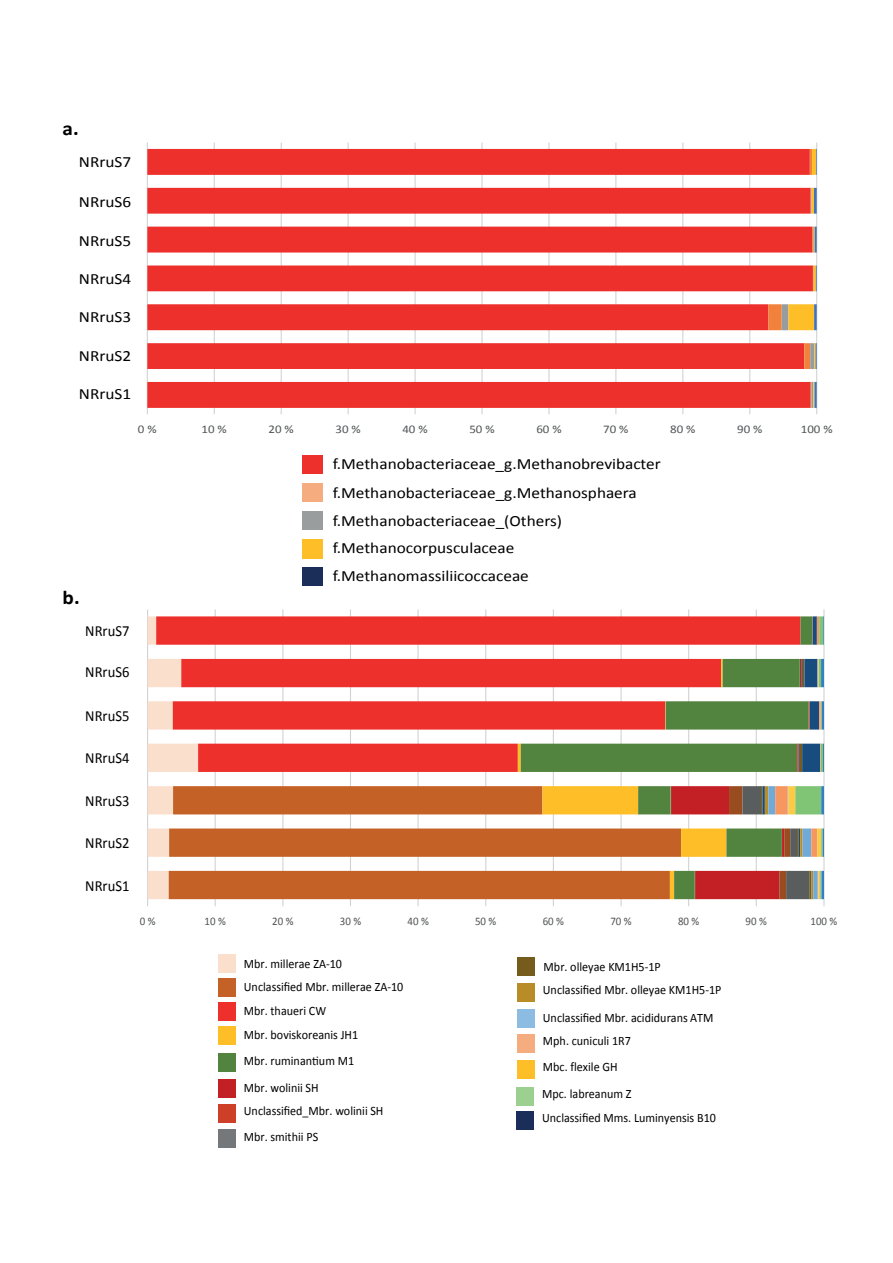
<style>
.page{position:relative;width:893px;height:1263px;background:#fff}
.page>*{position:absolute;margin:0;border:0;box-sizing:border-box;transform-origin:0 0}
.t1{font:700 19.65px "Calibri";color:#000001;scale:1.08 1}
.t2{font:15.6px/27.5px "Calibri";color:#000001;scale:1.1 1}
.t3{font:15.45px "Calibri";color:#000001;scale:.94 1}
.t4{font:12.9px/23.7px "Calibri";color:#000001;scale:.94 1}
.t5{font:11.7px "Calibri";color:#515455;scale:1.1 1}
.t6{font:11.55px "Calibri";color:#515455;scale:.94 1}
</style>
<div class="page">
<hr style="left:823px;top:609px;width:1px;height:297px;background:#d0d1d1">
<hr style="left:756px;top:609px;width:1px;height:297px;background:#d0d1d1">
<hr style="left:688px;top:609px;width:1px;height:297px;background:#d0d1d1">
<hr style="left:621px;top:609px;width:1px;height:297px;background:#d0d1d1">
<hr style="left:553px;top:609px;width:1px;height:297px;background:#d0d1d1">
<hr style="left:485px;top:609px;width:1px;height:297px;background:#d0d1d1">
<hr style="left:417px;top:609px;width:2px;height:297px;background:#d0d1d1">
<hr style="left:350px;top:609px;width:1px;height:297px;background:#d0d1d1">
<hr style="left:282px;top:609px;width:1px;height:297px;background:#d0d1d1">
<hr style="left:215px;top:609px;width:1px;height:297px;background:#d0d1d1">
<hr style="left:147px;top:609px;width:1px;height:297px;background:#d0d1d1">
<svg style="left:148px;top:616px;width:21px;height:283px"></svg>
<svg style="left:169px;top:772px;width:349px;height:127px;fill:#c46126"></svg>
<svg style="left:156px;top:616px;width:365px;height:156px;fill:#ee302d"></svg>
<svg style="left:521px;top:616px;width:150px;height:283px"></svg>
<svg style="left:671px;top:616px;width:153px;height:283px"></svg>
<hr style="left:821px;top:871px;width:3px;height:28px;background:#327fc2">
<div style="left:218px;top:954px;width:18px;height:18px;background:#fbdfcd"></div>
<div style="left:218px;top:1079px;width:18px;height:18px;background:#c22025"></div>
<div style="left:218px;top:1104px;width:18px;height:19px;background:#ce3f27"></div>
<div style="left:218px;top:1053px;width:18px;height:18px;background:#53843f"></div>
<div style="left:218px;top:1129px;width:18px;height:19px;background:#75787a"></div>
<div style="left:218px;top:978px;width:18px;height:19px;background:#c46126"></div>
<div style="left:517px;top:957px;width:18px;height:19px;background:#755b1c"></div>
<div style="left:517px;top:983px;width:18px;height:19px;background:#b88d27"></div>
<div style="left:517px;top:1009px;width:18px;height:19px;background:#8cbce1"></div>
<div style="left:517px;top:1034px;width:18px;height:19px;background:#f5ac7f"></div>
<div style="left:517px;top:1060px;width:18px;height:19px;background:#fdbe28"></div>
<div style="left:516px;top:1087px;width:18px;height:19px;background:#9cd091"></div>
<div style="left:516px;top:1111px;width:18px;height:19px;background:#1b2e5a"></div>
<div style="left:218px;top:1002px;width:18px;height:19px;background:#ee302d"></div>
<div style="left:218px;top:1026px;width:18px;height:19px;background:#fdbe28"></div>
<hr style="left:816px;top:143px;width:1px;height:271px;background:#d0d1d1">
<hr style="left:749px;top:143px;width:1px;height:271px;background:#d0d1d1">
<hr style="left:682px;top:143px;width:1px;height:271px;background:#d0d1d1">
<hr style="left:615px;top:143px;width:1px;height:271px;background:#d0d1d1">
<hr style="left:548px;top:143px;width:1px;height:271px;background:#d0d1d1">
<hr style="left:481px;top:143px;width:2px;height:271px;background:#d0d1d1">
<hr style="left:415px;top:143px;width:1px;height:271px;background:#d0d1d1">
<hr style="left:348px;top:143px;width:1px;height:271px;background:#d0d1d1">
<hr style="left:281px;top:143px;width:1px;height:271px;background:#d0d1d1">
<hr style="left:214px;top:143px;width:1px;height:271px;background:#d0d1d1">
<hr style="left:147px;top:143px;width:1px;height:271px;background:#d0d1d1">
<svg style="left:147px;top:149px;width:621px;height:259px;fill:#ee302d"></svg>
<svg style="left:768px;top:149px;width:49px;height:259px"></svg>
<hr style="left:814px;top:304px;width:3px;height:26px;background:#3f73ba">
<hr style="left:815px;top:343px;width:2px;height:26px;background:#3f73ba">
<hr style="left:814px;top:382px;width:3px;height:26px;background:#3f73ba">
<div style="left:302px;top:455px;width:21px;height:19px;background:#ee302d"></div>
<div style="left:302px;top:511px;width:21px;height:19px;background:#9a9d9e"></div>
<div style="left:302px;top:539px;width:21px;height:19px;background:#fdbe28"></div>
<div style="left:302px;top:567px;width:21px;height:19px;background:#1b2e5a"></div>
<div style="left:302px;top:483px;width:21px;height:19px;background:#f5ac7f"></div>
<h1 class="t1" style="left:63px;top:116px;width:16px">a.</h1>
<p class="t2" style="left:79px;top:148px;width:49px">NRruS7</p>
<p class="t2" style="left:79px;top:188px;width:49px">NRruS6</p>
<p class="t2" style="left:79px;top:227px;width:49px">NRruS5</p>
<p class="t2" style="left:79px;top:265px;width:49px">NRruS4</p>
<p class="t2" style="left:79px;top:303px;width:49px">NRruS3</p>
<p class="t2" style="left:79px;top:342px;width:49px">NRruS2</p>
<p class="t2" style="left:79px;top:380px;width:49px">NRruS1</p>
<p class="t5" style="left:138px;top:422px;width:19px">0%</p>
<p class="t5" style="left:202px;top:422px;width:24px">10 %</p>
<p class="t5" style="left:268px;top:422px;width:24px">20 %</p>
<p class="t5" style="left:335px;top:422px;width:24px">30 %</p>
<p class="t5" style="left:402px;top:422px;width:24px">40 %</p>
<p class="t5" style="left:469px;top:422px;width:24px">50 %</p>
<p class="t5" style="left:536px;top:422px;width:24px">60 %</p>
<p class="t5" style="left:603px;top:422px;width:24px">70 %</p>
<p class="t5" style="left:670px;top:422px;width:24px">80 %</p>
<p class="t5" style="left:737px;top:422px;width:24px">90 %</p>
<p class="t5" style="left:801px;top:422px;width:30px">100 %</p>
<p class="t2" style="left:333px;top:450px;width:300px;line-height:28.2px">f.Methanobacteriaceae_g.Methanobrevibacter f.Methanobacteriaceae_g.Methanosphaera</p>
<h1 class="t1" style="left:63px;top:585px;width:17px">b.</h1>
<p class="t3" style="left:85px;top:621px;width:49px">NRruS7</p>
<p class="t3" style="left:85px;top:662px;width:49px">NRruS6</p>
<p class="t3" style="left:85px;top:706px;width:49px">NRruS5</p>
<p class="t3" style="left:85px;top:748px;width:49px">NRruS4</p>
<p class="t3" style="left:85px;top:791px;width:49px">NRruS3</p>
<p class="t3" style="left:85px;top:833px;width:49px">NRruS2</p>
<p class="t3" style="left:85px;top:876px;width:49px">NRruS1</p>
<p class="t2" style="left:333px;top:507px;width:210px">f.Methanobacteriaceae_(Others) f.Methanocorpusculaceae f.Methanomassiliicoccaceae</p>
<p class="t6" style="left:140px;top:913px;width:18px">0%</p>
<p class="t6" style="left:205px;top:913px;width:24px">10 %</p>
<p class="t6" style="left:272px;top:913px;width:24px">20 %</p>
<p class="t6" style="left:340px;top:913px;width:24px">30 %</p>
<p class="t6" style="left:407px;top:913px;width:24px">40 %</p>
<p class="t6" style="left:475px;top:913px;width:24px">50 %</p>
<p class="t6" style="left:543px;top:913px;width:24px">60 %</p>
<p class="t6" style="left:610px;top:913px;width:24px">70 %</p>
<p class="t6" style="left:678px;top:913px;width:24px">80 %</p>
<p class="t6" style="left:746px;top:913px;width:24px">90 %</p>
<p class="t6" style="left:810px;top:913px;width:30px">100 %</p>
<p class="t4" style="left:244px;top:952px;width:106px">Mbr. millerae ZA-10</p>
<p class="t4" style="left:543px;top:956px;width:191px;line-height:23px">Mbr. olleyae KM1H5-1P<br>Unclassified Mbr. olleyae KM1H5-1P</p>
<p class="t4" style="left:543px;top:1006px;width:183px">Unclassified Mbr. acididurans ATM<br>Mph. cuniculi 1R7</p>
<p class="t4" style="left:542px;top:1054px;width:97px;line-height:26.8px">Mbc. flexile GH<br>Mpc. labreanum Z</p>
<p class="t4" style="left:542px;top:1106px;width:186px">Unclassified Mms. Luminyensis B10</p>
<p class="t4" style="left:244px;top:975px;width:171px">Unclassified Mbr. millerae ZA-10</p>
<p class="t4" style="left:244px;top:999px;width:123px">Mbr. thaueri CW<br>Mbr. boviskoreanis JH1</p>
<p class="t4" style="left:244px;top:1049px;width:119px">Mbr. ruminantium M1</p>
<p class="t4" style="left:244px;top:1076px;width:150px">Mbr. wolinii SH<br>Unclassified_Mbr. wolinii SH</p>
<p class="t4" style="left:244px;top:1125px;width:81px">Mbr. smithii PS</p>
</div>
